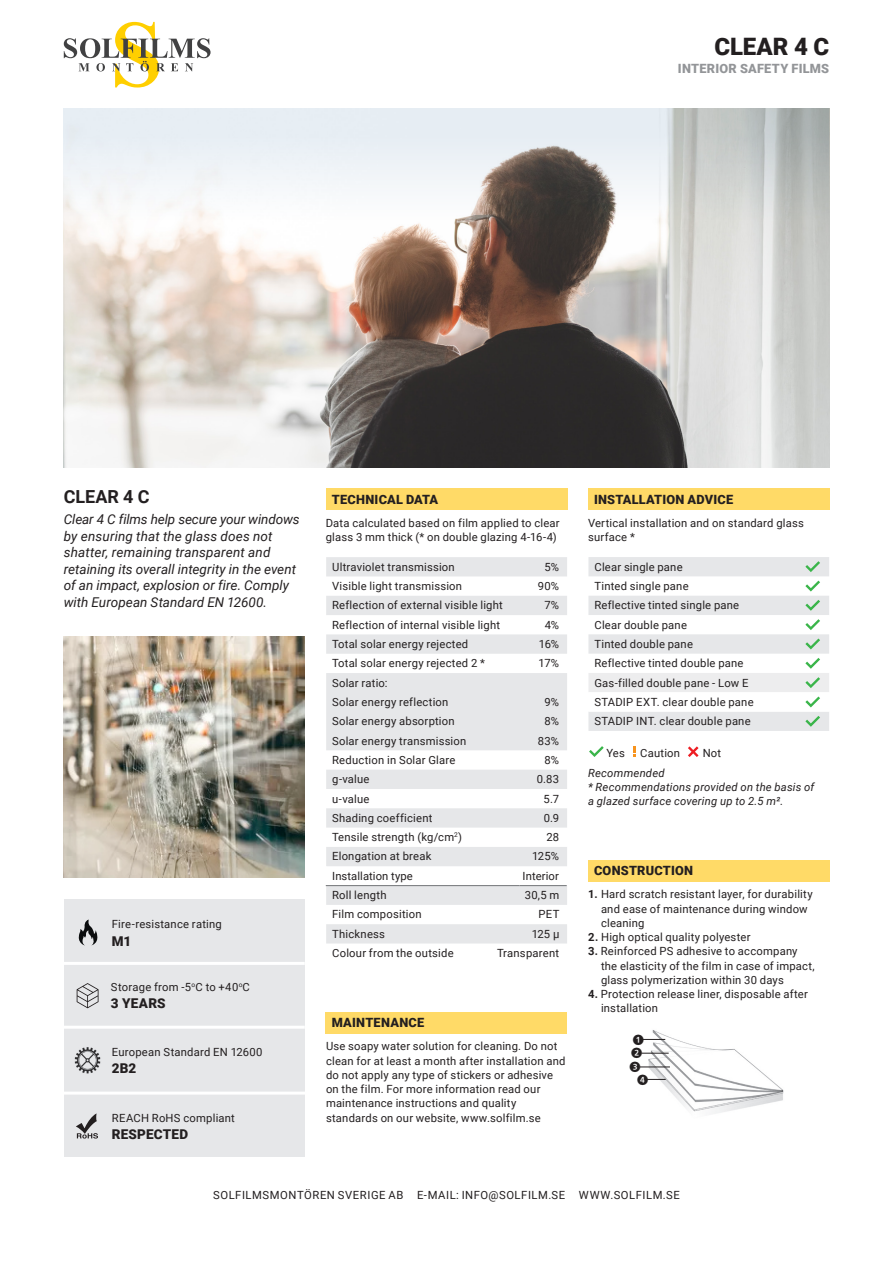
<style>
.page{position:relative;width:893px;height:1263px;background:#fff}
.page>*{position:absolute;margin:0;border:0;box-sizing:border-box;transform-origin:0 0}
.t1{font:900 24px "Roboto";letter-spacing:-.005em;color:#231f20}
.Produkttext{font:700 18px "Roboto";color:#231f20}
.Produkttext-2{font:italic 13.5px/16.5px "Roboto";letter-spacing:.005em;color:#231f20}
.Produkttext-3{font:900 13.5px "Roboto";letter-spacing:.015em;color:#231f20}
.Produkttext-4{font:900 12.75px "Roboto";letter-spacing:.015em;color:#231f20}
.t2{font:900 12.75px "Roboto";letter-spacing:.015em;color:#939598}
.Produkttext-5{font:11.25px/14.2px "Roboto";letter-spacing:.02em;color:#231f20}
.Tabelltext{font:11.25px "Roboto";letter-spacing:.02em;color:#231f20}
.Produkttext-6{font:italic 11.25px/14.2px "Roboto";letter-spacing:.02em;color:#231f20}
.Produkttext-7{font:11.25px "Roboto";letter-spacing:.05em;color:#231f20}
.t3{font:10.5px "F Number";color:#231f20}
.s1{font-weight:700}
</style>
<div class="page">
<svg style="left:64px;top:22px;width:147px;height:66px"></svg>
<div style="left:326px;top:1012px;width:241px;height:21px;background:#ffda67"></div>
<div style="left:588px;top:860px;width:241px;height:21px;background:#ffda67"></div>
<svg style="left:589px;top:746px;width:15px;height:11px"></svg>
<svg style="left:634px;top:746px;width:2px;height:11px"></svg>
<svg style="left:688px;top:746px;width:11px;height:11px"></svg>
<div style="left:588px;top:489px;width:241px;height:21px;background:#ffda67"></div>
<svg style="left:588px;top:557px;width:241px;height:174px"></svg>
<svg style="left:326px;top:557px;width:241px;height:386px;fill:#e6e7e9"></svg>
<svg style="left:326px;top:866px;width:1px;height:19px"></svg>
<hr style="left:326px;top:885px;width:194px;height:1px;background:#808285">
<hr style="left:520px;top:885px;width:47px;height:1px;background:#808285">
<div style="left:326px;top:489px;width:241px;height:21px;background:#ffda67"></div>
<img style="left:643px;top:1030px;width:141px;height:84px">
<svg style="left:643px;top:1039px;width:22px;height:1px"></svg>
<svg style="left:641px;top:1053px;width:28px;height:1px"></svg>
<hr style="left:640px;top:1066px;width:30px;height:1px;background:#231f20">
<svg style="left:647px;top:1079px;width:19px;height:1px"></svg>
<div style="left:64px;top:899px;width:241px;height:258px;background:#e6e7e9"></div>
<svg style="left:79px;top:919px;width:19px;height:26px"></svg>
<svg style="left:77px;top:983px;width:22px;height:25px"></svg>
<hr style="left:64px;top:962px;width:241px;height:3px;background:#fff">
<hr style="left:64px;top:1026px;width:241px;height:3px;background:#fff">
<hr style="left:61px;top:1091px;width:245px;height:3px;background:#fff">
<svg style="left:76px;top:1113px;width:22px;height:25px"></svg>
<img style="left:74px;top:1047px;width:27px;height:26px">
<img style="left:64px;top:637px;width:241px;height:241px">
<img style="left:64px;top:220px;width:765px;height:247px">
<svg style="left:64px;top:108px;width:765px;height:112px"></svg>
<p class="t1" style="left:714px;top:30px;width:116px">CLEAR 4 C</p>
<p class="t2" style="left:678px;top:59px;width:153px">INTERIOR SAFETY FILMS</p>
<p class="Produkttext" style="left:64px;top:484px;width:87px">CLEAR 4 C</p>
<p class="Produkttext-2" style="left:64px;top:510px;width:237px">Clear 4 C films help secure your windows by ensuring that the glass does not shatter, remaining transparent and retaining its overall integrity in the event of an impact, explosion or fire. Comply with European Standard EN 12600.</p>
<p class="Produkttext-5" style="left:112px;top:917px;width:111px">Fire-resistance rating</p>
<p class="Produkttext-3" style="left:112px;top:931px;width:21px">M1</p>
<p class="Produkttext-5" style="left:111px;top:979px;width:140px">Storage from -5<sup>o</sup>C to +40<sup>o</sup>C</p>
<p class="Produkttext-3" style="left:111px;top:994px;width:56px">3 YEARS</p>
<p class="Produkttext-5" style="left:112px;top:1044px;width:152px">European Standard EN 12600</p>
<p class="Produkttext-3" style="left:112px;top:1058px;width:26px">2B2</p>
<p class="Produkttext-5" style="left:112px;top:1110px;width:125px">REACH RoHS compliant</p>
<p class="Produkttext-3" style="left:112px;top:1125px;width:78px">RESPECTED</p>
<p class="Produkttext-4" style="left:332px;top:490px;width:108px">TECHNICAL DATA</p>
<p class="Produkttext-5" style="left:326px;top:515px;width:235px">Data calculated based on film applied to clear glass 3 mm thick (* on double glazing 4-16-4)</p>
<p class="Tabelltext" style="left:332px;top:559px;width:124px">Ultraviolet transmission</p>
<p class="Tabelltext" style="left:544px;top:559px;width:16px">5%</p>
<p class="Tabelltext" style="left:332px;top:578px;width:131px">Visible light transmission</p>
<p class="Tabelltext" style="left:538px;top:578px;width:23px">90%</p>
<p class="Tabelltext" style="left:332px;top:597px;width:172px">Reflection of external visible light</p>
<p class="Tabelltext" style="left:544px;top:597px;width:16px">7%</p>
<p class="Tabelltext" style="left:332px;top:617px;width:169px">Reflection of internal visible light</p>
<p class="Tabelltext" style="left:545px;top:617px;width:16px">4%</p>
<p class="Tabelltext" style="left:332px;top:636px;width:138px">Total solar energy rejected</p>
<p class="Tabelltext" style="left:539px;top:636px;width:22px">16%</p>
<p class="Tabelltext" style="left:332px;top:655px;width:154px">Total solar energy rejected 2 *</p>
<p class="Tabelltext" style="left:538px;top:655px;width:22px">17%</p>
<p class="Tabelltext" style="left:332px;top:675px;width:57px">Solar ratio:</p>
<p class="Tabelltext" style="left:332px;top:694px;width:118px">Solar energy reflection</p>
<p class="Tabelltext" style="left:544px;top:694px;width:16px">9%</p>
<p class="Tabelltext" style="left:332px;top:713px;width:124px">Solar energy absorption</p>
<p class="Tabelltext" style="left:544px;top:713px;width:16px">8%</p>
<p class="Tabelltext" style="left:332px;top:733px;width:136px">Solar energy transmission</p>
<p class="Tabelltext" style="left:538px;top:733px;width:23px">83%</p>
<p class="Tabelltext" style="left:332px;top:752px;width:125px">Reduction in Solar Glare</p>
<p class="Tabelltext" style="left:544px;top:752px;width:16px">8%</p>
<p class="Tabelltext" style="left:332px;top:771px;width:39px">g-value</p>
<p class="Tabelltext" style="left:537px;top:771px;width:24px">0.83</p>
<p class="Tabelltext" style="left:332px;top:791px;width:39px">u-value</p>
<p class="Tabelltext" style="left:544px;top:791px;width:17px">5.7</p>
<p class="Tabelltext" style="left:332px;top:810px;width:102px">Shading coefficient</p>
<p class="Tabelltext" style="left:544px;top:810px;width:17px">0.9</p>
<p class="Tabelltext" style="left:332px;top:829px;width:131px">Tensile strength (kg/cm<sup>2</sup>)</p>
<p class="Tabelltext" style="left:546px;top:829px;width:14px">28</p>
<p class="Tabelltext" style="left:332px;top:848px;width:101px">Elongation at break</p>
<p class="Tabelltext" style="left:532px;top:848px;width:29px">125%</p>
<p class="Tabelltext" style="left:332px;top:868px;width:82px">Installation type</p>
<p class="Tabelltext" style="left:523px;top:868px;width:38px">Interior</p>
<p class="Tabelltext" style="left:332px;top:887px;width:56px">Roll length</p>
<p class="Tabelltext" style="left:525px;top:887px;width:36px">30,5 m</p>
<p class="Tabelltext" style="left:332px;top:906px;width:91px">Film composition</p>
<p class="Tabelltext" style="left:538px;top:906px;width:22px">PET</p>
<p class="Tabelltext" style="left:332px;top:926px;width:54px">Thickness</p>
<p class="Tabelltext" style="left:532px;top:926px;width:29px">125 μ</p>
<p class="Tabelltext" style="left:332px;top:945px;width:123px">Colour from the outside</p>
<p class="Tabelltext" style="left:497px;top:945px;width:63px">Transparent</p>
<p class="Produkttext-4" style="left:332px;top:1014px;width:94px">MAINTENANCE</p>
<p class="Produkttext-5" style="left:326px;top:1039px;width:241px">Use soapy water solution for cleaning. Do not clean for at least a month after installation and do not apply any type of stickers or adhesive on the film. For more information read our maintenance instructions and quality standards on our website, www.solfilm.se</p>
<p class="Produkttext-4" style="left:594px;top:490px;width:141px">INSTALLATION ADVICE</p>
<p class="Produkttext-5" style="left:588px;top:516px;width:217px">Vertical installation and on standard glass surface *</p>
<p class="Tabelltext" style="left:594px;top:559px;width:90px">Clear single pane</p>
<p class="Tabelltext" style="left:594px;top:578px;width:96px">Tinted single pane</p>
<p class="Tabelltext" style="left:594px;top:597px;width:146px">Reflective tinted single pane</p>
<p class="Tabelltext" style="left:594px;top:617px;width:94px">Clear double pane</p>
<p class="Tabelltext" style="left:594px;top:636px;width:100px">Tinted double pane</p>
<p class="Tabelltext" style="left:594px;top:655px;width:151px">Reflective tinted double pane</p>
<p class="Tabelltext" style="left:594px;top:675px;width:156px">Gas-filled double pane - Low E</p>
<p class="Tabelltext" style="left:594px;top:694px;width:161px">STADIP EXT. clear double pane</p>
<p class="Tabelltext" style="left:594px;top:713px;width:158px">STADIP INT. clear double pane</p>
<p class="Tabelltext" style="left:607px;top:745px;width:20px">Yes</p>
<p class="Tabelltext" style="left:640px;top:745px;width:41px">Caution</p>
<p class="Tabelltext" style="left:703px;top:745px;width:20px">Not</p>
<p class="Produkttext-6" style="left:588px;top:765px;width:78px">Recommended</p>
<p class="Produkttext-6" style="left:588px;top:779px;width:228px">* Recommendations provided on the basis of a glazed surface covering up to 2.5 m².</p>
<p class="Produkttext-4" style="left:594px;top:862px;width:101px">CONSTRUCTION</p>
<p class="Produkttext-5" style="left:601px;top:887px;width:213px;text-indent:-13px"><span class="s1">1.</span> Hard scratch resistant layer, for durability and ease of maintenance during window cleaning</p>
<p class="Produkttext-5" style="left:588px;top:929px;width:164px"><span class="s1">2.</span> High optical quality polyester</p>
<p class="Produkttext-5" style="left:601px;top:944px;width:215px;text-indent:-13px"><span class="s1">3.</span> Reinforced PS adhesive to accompany the elasticity of the film in case of impact, glass polymerization within 30 days</p>
<p class="Produkttext-5" style="left:601px;top:986px;width:208px;text-indent:-13px"><span class="s1">4.</span> Protection release liner, disposable after installation</p>
<p class="t3" style="left:633px;top:1034px;width:12px">a</p>
<p class="t3" style="left:631px;top:1048px;width:12px">b</p>
<p class="t3" style="left:630px;top:1062px;width:12px">c</p>
<p class="t3" style="left:638px;top:1074px;width:12px">d</p>
<p class="Produkttext-7" style="left:213px;top:1187px;width:468px">SOLFILMSMONTÖREN SVERIGE AB E-MAIL: INFO@SOLFILM.SE WWW.SOLFILM.SE</p>
</div>
